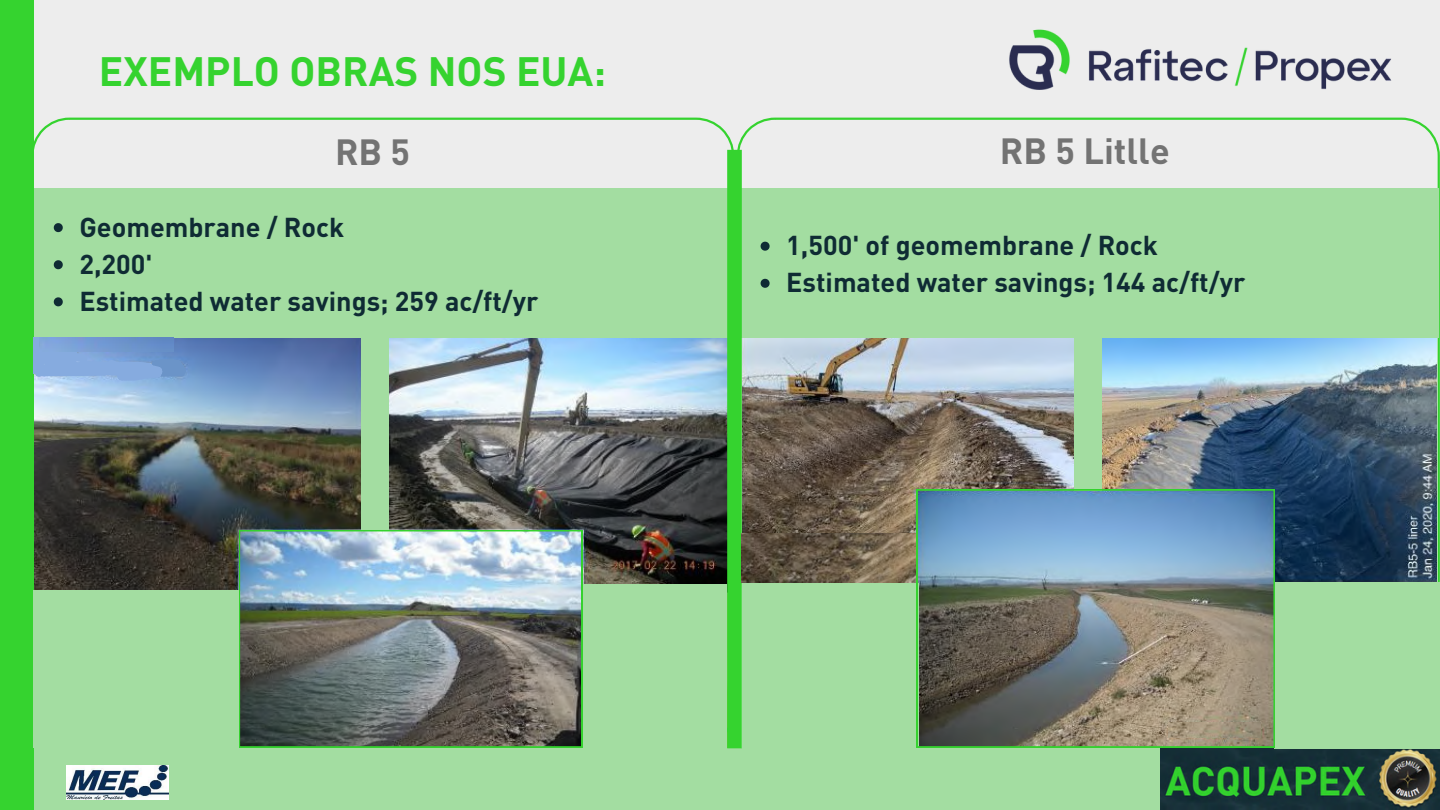
<style>
.page{position:relative;width:1440px;height:810px;background:#ededed}
.page>*{position:absolute;margin:0;border:0;box-sizing:border-box;transform-origin:0 0}
.t1{font:700 40.5px "DIN Pro";color:#35d32f}
.t2{font:700 36px "DIN Pro";color:#737373}
.t3{font:700 27px "DIN Pro";color:#0f2b34}
</style>
<div class="page">
<svg style="left:737px;top:118px;width:703px;height:630px"></svg>
<img style="left:742px;top:338px;width:695px;height:245px">
<img style="left:962px;top:29px;width:478px;height:100px">
<img style="left:34px;top:118px;width:700px;height:630px">
<div style="left:34px;top:188px;width:1405px;height:150px;background:#a3dda1"></div>
<svg style="left:54px;top:223px;width:9px;height:9px"></svg>
<svg style="left:54px;top:260px;width:9px;height:9px"></svg>
<svg style="left:54px;top:297px;width:9px;height:9px"></svg>
<div style="left:0;top:748px;width:1201px;height:62px;background:#a3dda1"></div>
<div style="left:727px;top:150px;width:15px;height:598px;background:#35d32f"></div>
<svg style="left:761px;top:242px;width:9px;height:9px"></svg>
<svg style="left:761px;top:279px;width:9px;height:9px"></svg>
<div style="left:0;top:1px;width:34px;height:809px;background:#35d32f"></div>
<img style="left:1161px;top:748px;width:279px;height:62px">
<div style="left:583px;top:585px;width:144px;height:163px;background:#a3dda1"></div>
<div style="left:742px;top:583px;width:177px;height:165px;background:#a3dda1"></div>
<div style="left:1274px;top:582px;width:166px;height:166px;background:#a3dda1"></div>
<div style="left:34px;top:590px;width:205px;height:158px;background:#a3dda1"></div>
<div style="left:362px;top:337px;width:27px;height:193px;background:#a3dda1"></div>
<div style="left:1075px;top:297px;width:27px;height:194px;background:#a3dda1"></div>
<img style="left:742px;top:533px;width:174px;height:49px">
<svg style="left:33px;top:337px;width:154px;height:44px"></svg>
<img style="left:39px;top:338px;width:134px;height:13px">
<div style="left:34px;top:338px;width:5px;height:36px;background:#86abdf"></div>
<img style="left:239px;top:530px;width:343px;height:217px">
<svg style="left:917px;top:490px;width:358px;height:257px"></svg>
<img style="left:1169px;top:722px;width:92px;height:16px">
<img style="left:67px;top:766px;width:102px;height:33px">
<p class="t1" style="left:99px;top:45px;width:508px">EXEMPLO OBRAS NOS EUA:</p>
<p class="t2" style="left:335px;top:128px;width:77px">RB 5</p>
<p class="t2" style="left:1000px;top:128px;width:171px">RB 5 Litlle</p>
<p class="t3" style="left:79px;top:209px;width:266px">Geomembrane / Rock</p>
<p class="t3" style="left:79px;top:246px;width:75px">2,200'</p>
<p class="t3" style="left:79px;top:283px;width:461px">Estimated water savings; 259 ac/ft/yr</p>
<p class="t3" style="left:786px;top:228px;width:373px">1,500' of geomembrane / Rock</p>
<p class="t3" style="left:786px;top:265px;width:461px">Estimated water savings; 144 ac/ft/yr</p>
</div>
